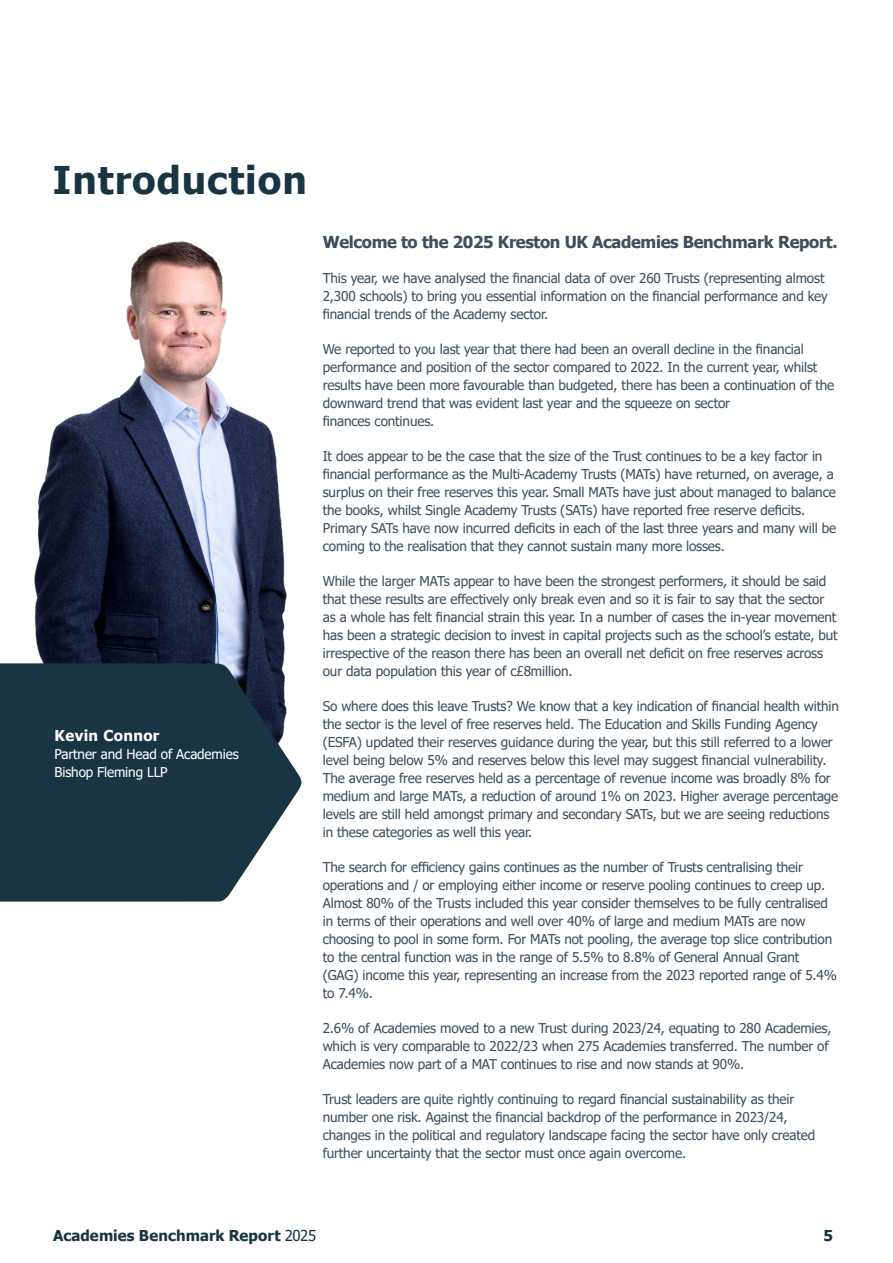
<style>
.page{position:relative;width:893px;height:1263px;background:#fff}
.page>*{position:absolute;margin:0;border:0;box-sizing:border-box;transform-origin:0 0}
.Section_Title_Dark{font:700 38.25px "Tahoma";letter-spacing:.025em;color:#193544}
.Body_Text{font:700 16.5px "Tahoma";letter-spacing:-.02em;color:#3e4e5c}
.t1{font:700 15px "Tahoma";color:#193544}
.Name_Job_Title_Teal{font:700 15px "Tahoma";letter-spacing:.025em;color:#fff}
.Body_Text-2{font:13.5px/18px "Tahoma";letter-spacing:-.01em;color:#3e4e5c}
.Body_Text-3{font:13.5px/18px "Tahoma";letter-spacing:-.01em;color:#fff}
.s1{font-weight:400}
</style>
<div class="page">
<img style="left:34px;top:241px;width:253px;height:422px">
<svg style="left:0;top:663px;width:301px;height:239px;background:#2d4654"></svg>
<p class="Section_Title_Dark" style="left:53px;top:153px;width:255px">Introduction</p>
<p class="Name_Job_Title_Teal" style="left:55px;top:725px;width:106px">Kevin Connor</p>
<p class="Body_Text-3" style="left:55px;top:745px;width:186px">Partner and Head of Academies<br>Bishop Fleming LLP</p>
<p class="Body_Text" style="left:323px;top:230px;width:516px">Welcome to the 2025 Kreston UK Academies Benchmark Report.</p>
<p class="Body_Text-2" style="left:323px;top:269px;width:507px">This year, we have analysed the financial data of over 260 Trusts (representing almost<br>2,300 schools) to bring you essential information on the financial performance and key financial trends of the Academy sector.</p>
<p class="Body_Text-2" style="left:323px;top:340px;width:513px">We reported to you last year that there had been an overall decline in the financial performance and position of the sector compared to 2022. In the current year, whilst results have been more favourable than budgeted, there has been a continuation of the downward trend that was evident last year and the squeeze on sector<br>finances continues.</p>
<p class="Body_Text-2" style="left:323px;top:447px;width:515px">It does appear to be the case that the size of the Trust continues to be a key factor in financial performance as the Multi-Academy Trusts (MATs) have returned, on average, a surplus on their free reserves this year. Small MATs have just about managed to balance the books, whilst Single Academy Trusts (SATs) have reported free reserve deficits.<br>Primary SATs have now incurred deficits in each of the last three years and many will be coming to the realisation that they cannot sustain many more losses.</p>
<p class="Body_Text-2" style="left:323px;top:572px;width:516px">While the larger MATs appear to have been the strongest performers, it should be said that these results are effectively only break even and so it is fair to say that the sector as a whole has felt financial strain this year. In a number of cases the in-year movement has been a strategic decision to invest in capital projects such as the school’s estate, but irrespective of the reason there has been an overall net deficit on free reserves across our data population this year of c£8million.</p>
<p class="Body_Text-2" style="left:323px;top:697px;width:518px">So where does this leave Trusts? We know that a key indication of financial health within the sector is the level of free reserves held. The Education and Skills Funding Agency (ESFA) updated their reserves guidance during the year, but this still referred to a lower level being below 5% and reserves below this level may suggest financial vulnerability.<br>The average free reserves held as a percentage of revenue income was broadly 8% for medium and large MATs, a reduction of around 1% on 2023. Higher average percentage levels are still held amongst primary and secondary SATs, but we are seeing reductions in these categories as well this year.</p>
<p class="Body_Text-2" style="left:323px;top:858px;width:516px">The search for efficiency gains continues as the number of Trusts centralising their operations and / or employing either income or reserve pooling continues to creep up.<br>Almost 80% of the Trusts included this year consider themselves to be fully centralised in terms of their operations and well over 40% of large and medium MATs are now choosing to pool in some form. For MATs not pooling, the average top slice contribution to the central function was in the range of 5.5% to 8.8% of General Annual Grant (GAG) income this year, representing an increase from the 2023 reported range of 5.4% to 7.4%.</p>
<p class="Body_Text-2" style="left:323px;top:1019px;width:510px">2.6% of Academies moved to a new Trust during 2023/24, equating to 280 Academies, which is very comparable to 2022/23 when 275 Academies transferred. The number of<br>Academies now part of a MAT continues to rise and now stands at 90%.</p>
<p class="Body_Text-2" style="left:323px;top:1090px;width:494px">Trust leaders are quite rightly continuing to regard financial sustainability as their number one risk. Against the financial backdrop of the performance in 2023/24, changes in the political and regulatory landscape facing the sector have only created further uncertainty that the sector must once again overcome.</p>
<p class="t1" style="left:53px;top:1225px;width:265px">Academies Benchmark Report <span class="s1">2025</span></p>
<p class="t1" style="left:824px;top:1225px;width:11px">5</p>
</div>
